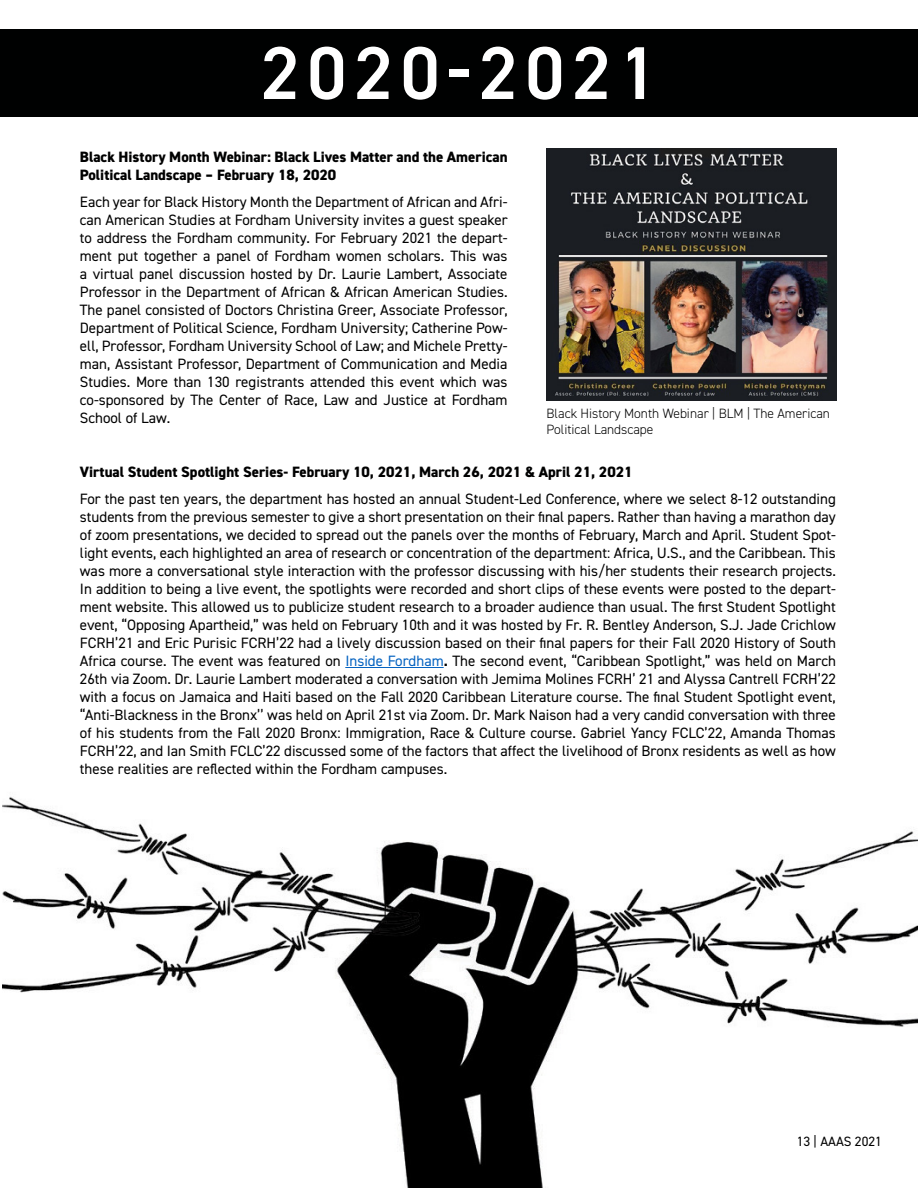
<style>
.page{position:relative;width:918px;height:1188px;background:#fff}
.page>*{position:absolute;margin:0;border:0;box-sizing:border-box;transform-origin:0 0}
.t1{font:600 75px "DIN2014";letter-spacing:.1em;color:#fff}
.t2{font:15px/18px "DIN2014";color:#000101;text-align:justify}
.t3{font:800 15px/18px "DIN2014";color:#000101}
.t4{font:300 13.5px/16.5px "DIN2014";color:#000101}
.t5{font:13.5px "DIN2014";color:#000}
.s1{color:#0563c1}
.s2{font-weight:700}
</style>
<div class="page">
<div style="left:0;top:29px;width:918px;height:88px;background:#000101"></div>
<img style="left:546px;top:149px;width:291px;height:251px">
<img style="left:2px;top:796px;width:916px;height:392px">
<hr style="left:345px;top:667px;width:99px;height:1px;background:#0563c1">
<h1 class="t1" style="left:261px;top:23px;width:399px">2020-2021</h1>
<p class="t3" style="left:80px;top:148px;width:429px">Black History Month Webinar: Black Lives Matter and the American<br>Political Landscape – February 18, 2020</p>
<p class="t2" style="left:80px;top:193px;width:429px">Each year for Black History Month the Department of African and Afri&shy;can American Studies at Fordham University invites a guest speaker to address the Fordham community. For February 2021 the depart&shy;ment put together a panel of Fordham women scholars. This was a virtual panel discussion hosted by Dr. Laurie Lambert, Associate Professor in the Department of African &amp; African American Studies.<br>The panel consisted of Doctors Christina Greer, Associate Professor, Department of Political Science, Fordham University; Catherine Pow&shy;ell, Professor, Fordham University School of Law; and Michele Pretty&shy;man, Assistant Professor, Department of Communication and Media Studies. More than 130 registrants attended this event which was co-sponsored by The Center of Race, Law and Justice at Fordham School of Law.</p>
<p class="t4" style="left:546px;top:405px;width:285px">Black History Month Webinar | BLM | The American<br>Political Landscape</p>
<p class="t3" style="left:80px;top:463px;width:554px">Virtual Student Spotlight Series- February 10, 2021, March 26, 2021 &amp; April 21, 2021</p>
<p class="t2" style="left:80px;top:490px;width:758px">For the past ten years, the department has hosted an annual Student-Led Conference, where we select 8-12 outstanding students from the previous semester to give a short presentation on their final papers. Rather than having a marathon day of zoom presentations, we decided to spread out the panels over the months of February, March and April. Student Spot&shy;light events, each highlighted an area of research or concentration of the department: Africa, U.S., and the Caribbean. This was more a conversational style interaction with the professor discussing with his/her students their research projects.<br>In addition to being a live event, the spotlights were recorded and short clips of these events were posted to the depart&shy;ment website. This allowed us to publicize student research to a broader audience than usual. The first Student Spotlight event, “Opposing Apartheid,” was held on February 10th and it was hosted by Fr. R. Bentley Anderson, S.J. Jade Crichlow FCRH’21 and Eric Purisic FCRH’22 had a lively discussion based on their final papers for their Fall 2020 History of South Africa course. The event was featured on <span class="s1">Inside Fordham</span><span class="s2">.</span> The second event, “Caribbean Spotlight,” was held on March 26th via Zoom. Dr. Laurie Lambert moderated a conversation with Jemima Molines FCRH’ 21 and Alyssa Cantrell FCRH’22 with a focus on Jamaica and Haiti based on the Fall 2020 Caribbean Literature course. The final Student Spotlight event, “Anti-Blackness in the Bronx’’ was held on April 21st via Zoom. Dr. Mark Naison had a very candid conversation with three of his students from the Fall 2020 Bronx: Immigration, Race &amp; Culture course. Gabriel Yancy FCLC’22, Amanda Thomas FCRH’22, and Ian Smith FCLC’22 discussed some of the factors that affect the livelihood of Bronx residents as well as how these realities are reflected within the Fordham campuses.</p>
<p class="t5" style="left:797px;top:1133px;width:87px">13 | AAAS 2021</p>
</div>
